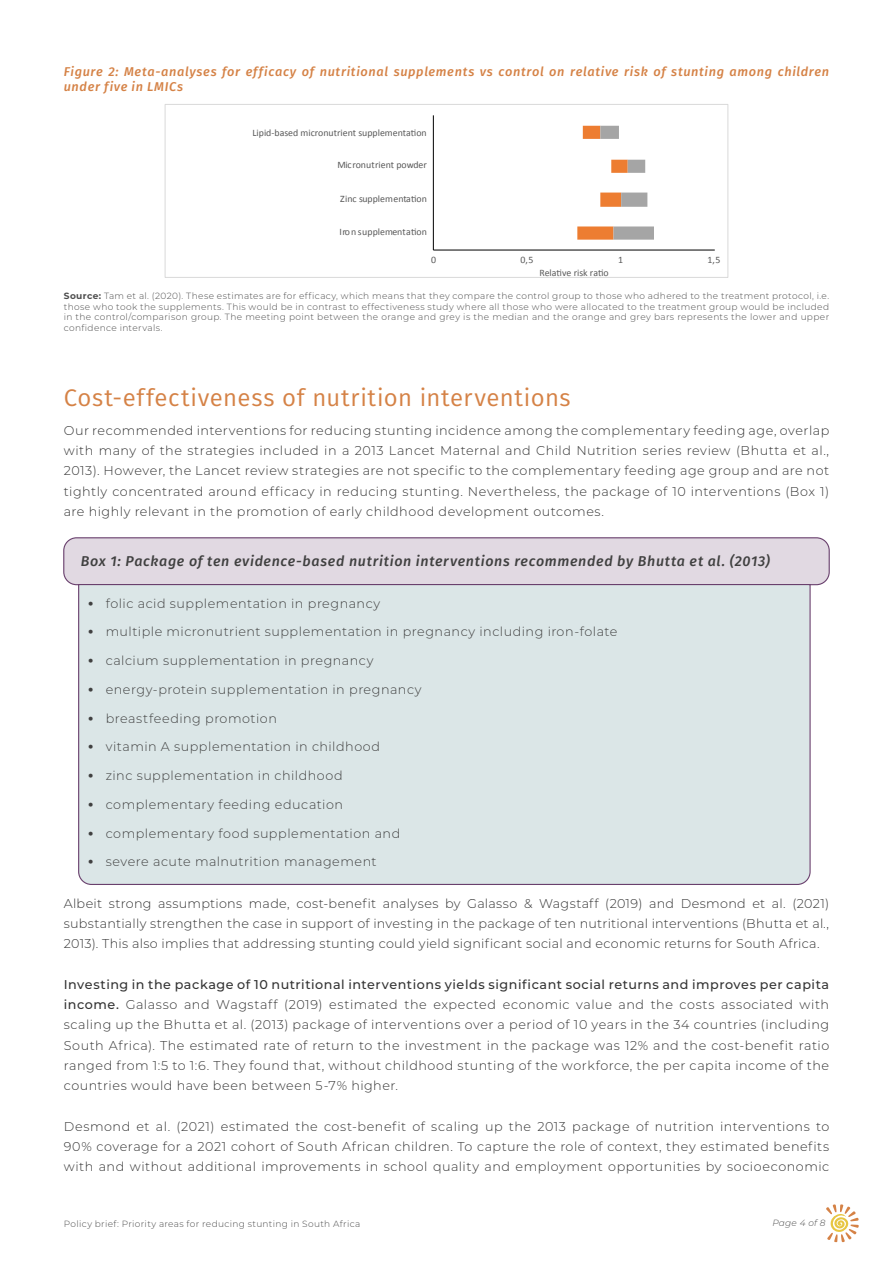
<style>
.page{position:relative;width:893px;height:1263px;background:#fff}
.page>*{position:absolute;margin:0;border:0;box-sizing:border-box;transform-origin:0 0}
.t1{font:24px "Fira Sans";letter-spacing:.025em;color:#d58246}
.t2{font:italic 500 14.25px "Fira Sans";letter-spacing:.05em;color:#404040}
.t3{font:300 12.75px/20.2px "Montserrat";letter-spacing:.04em;color:#333;text-align:justify}
.t4{font:300 12.75px "Montserrat";letter-spacing:.04em;color:#404040}
.t5{font:italic 500 12.75px/15.3px "Fira Sans";letter-spacing:.05em;color:#d58246}
.t6{font:9.9px "Calibri";color:#595959}
.t7{font:300 9px/10.8px "Montserrat";letter-spacing:.04em;color:#4d4d4d;text-align:justify}
.t8{font:italic 300 9px "Montserrat";letter-spacing:.025em;color:#4d4d4d}
.s1{font-weight:700}
.s2{font-family:"Fira Sans";font-weight:800}
.s3{font-style:italic}
.s4{font-weight:500}
</style>
<div class="page">
<svg style="left:826px;top:1204px;width:33px;height:38px"></svg>
<svg style="left:577px;top:126px;width:77px;height:114px"></svg>
<hr style="left:433px;top:250px;width:282px;height:1px;background:#000">
<hr style="left:433px;top:115px;width:1px;height:135px;background:#000">
<div style="left:165px;top:104px;width:563px;height:174px;border:1px solid #d9d9d9"></div>
<div style="left:64px;top:538px;width:765px;height:47px;background:#e1d9e2;border-radius:13px"></div>
<div style="left:63px;top:537px;width:767px;height:48px;border:1px solid #69406d;border-radius:13px"></div>
<div style="left:78px;top:583px;width:733px;height:302px;background:#dbe6e7"></div>
<p class="t5" style="left:64px;top:63px;width:767px">Figure 2: Meta-analyses for efficacy of nutritional supplements vs control on relative risk of stunting among children under five in LMICs</p>
<p class="t6" style="left:252px;top:125px;width:176px">Lipid-based micronutrient supplementation</p>
<p class="t6" style="left:337px;top:158px;width:91px">Micronutrient powder</p>
<p class="t6" style="left:340px;top:192px;width:88px">Zinc supplementation</p>
<p class="t6" style="left:339px;top:225px;width:89px">Iron supplementation</p>
<p class="t6" style="left:431px;top:252px;width:6px">0</p>
<p class="t6" style="left:520px;top:252px;width:14px">0,5</p>
<p class="t6" style="left:618px;top:252px;width:6px">1</p>
<p class="t6" style="left:707px;top:252px;width:14px">1,5</p>
<p class="t6" style="left:539px;top:266px;width:71px">Relative risk ratio</p>
<p class="t7" style="left:64px;top:290px;width:767px"><span class="s1">Source:</span> Tam et al. (2020). These estimates are for efficacy, which means that they compare the control group to those who adhered to the treatment protocol, i.e. those who took the supplements. This would be in contrast to effectiveness study where all those who were allocated to the treatment group would be included in the control/comparison group. The meeting point between the orange and grey is the median and the orange and grey bars represents the lower and upper confidence intervals.</p>
<h1 class="t1" style="left:64px;top:380px;width:508px">Cost-effectiveness of nutrition interventions</h1>
<p class="t3" style="left:64px;top:420px;width:767px">Our recommended interventions for reducing stunting incidence among the complementary feeding age, overlap with many of the strategies included in a 2013 Lancet Maternal and Child Nutrition series review (Bhutta et al., 2013). However, the Lancet review strategies are not specific to the complementary feeding age group and are not tightly concentrated around efficacy in reducing stunting. Nevertheless, the package of 10 interventions (Box 1) are highly relevant in the promotion of early childhood development outcomes.</p>
<p class="t2" style="left:81px;top:550px;width:691px">Box 1: Package of ten evidence-based nutrition interventions recommended by Bhutta et al. (2013)</p>
<p class="t4" style="left:89px;top:594px;width:293px"><span class="s2">•</span> folic acid supplementation in pregnancy</p>
<p class="t4" style="left:89px;top:623px;width:530px"><span class="s2">•</span> multiple micronutrient supplementation in pregnancy including iron-folate</p>
<p class="t4" style="left:89px;top:652px;width:286px"><span class="s2">•</span> calcium supplementation in pregnancy</p>
<p class="t4" style="left:89px;top:681px;width:334px"><span class="s2">•</span> energy-protein supplementation in pregnancy</p>
<p class="t4" style="left:89px;top:709px;width:190px"><span class="s2">•</span> breastfeeding promotion</p>
<p class="t4" style="left:89px;top:738px;width:293px"><span class="s2">•</span> vitamin A supplementation in childhood</p>
<p class="t4" style="left:89px;top:767px;width:255px"><span class="s2">•</span> zinc supplementation in childhood</p>
<p class="t4" style="left:89px;top:796px;width:256px"><span class="s2">•</span> complementary feeding education</p>
<p class="t4" style="left:89px;top:824px;width:313px"><span class="s2">•</span> complementary food supplementation and</p>
<p class="t4" style="left:89px;top:853px;width:290px"><span class="s2">•</span> severe acute malnutrition management</p>
<p class="t3" style="left:64px;top:893px;width:767px">Albeit strong assumptions made, cost-benefit analyses by Galasso &amp; Wagstaff (2019) and Desmond et al. (2021) substantially strengthen the case in support of investing in the package of ten nutritional interventions (Bhutta et al<span class="s3">.</span>, 2013). This also implies that addressing stunting could yield significant social and economic returns for South Africa.</p>
<p class="t3" style="left:64px;top:974px;width:767px"><span class="s4">Investing in the package of 10 nutritional interventions yields significant social returns and improves per capita income.</span> Galasso and Wagstaff (2019) estimated the expected economic value and the costs associated with scaling up the Bhutta et al. (2013) package of interventions over a period of 10 years in the 34 countries (including South Africa). The estimated rate of return to the investment in the package was 12% and the cost-benefit ratio ranged from 1:5 to 1:6. They found that, without childhood stunting of the workforce, the per capita income of the countries would have been between 5-7% higher.</p>
<p class="t3" style="left:64px;top:1115px;width:767px">Desmond et al. (2021) estimated the cost-benefit of scaling up the 2013 package of nutrition interventions to 90% coverage for a 2021 cohort of South African children. To capture the role of context, they estimated benefits with and without additional improvements in school quality and employment opportunities by socioeconomic</p>
<p class="t7" style="left:64px;top:1218px;width:298px">Policy brief: Priority areas for reducing stunting in South Africa</p>
<p class="t8" style="left:772px;top:1216px;width:55px">Page 4 of 8</p>
</div>
